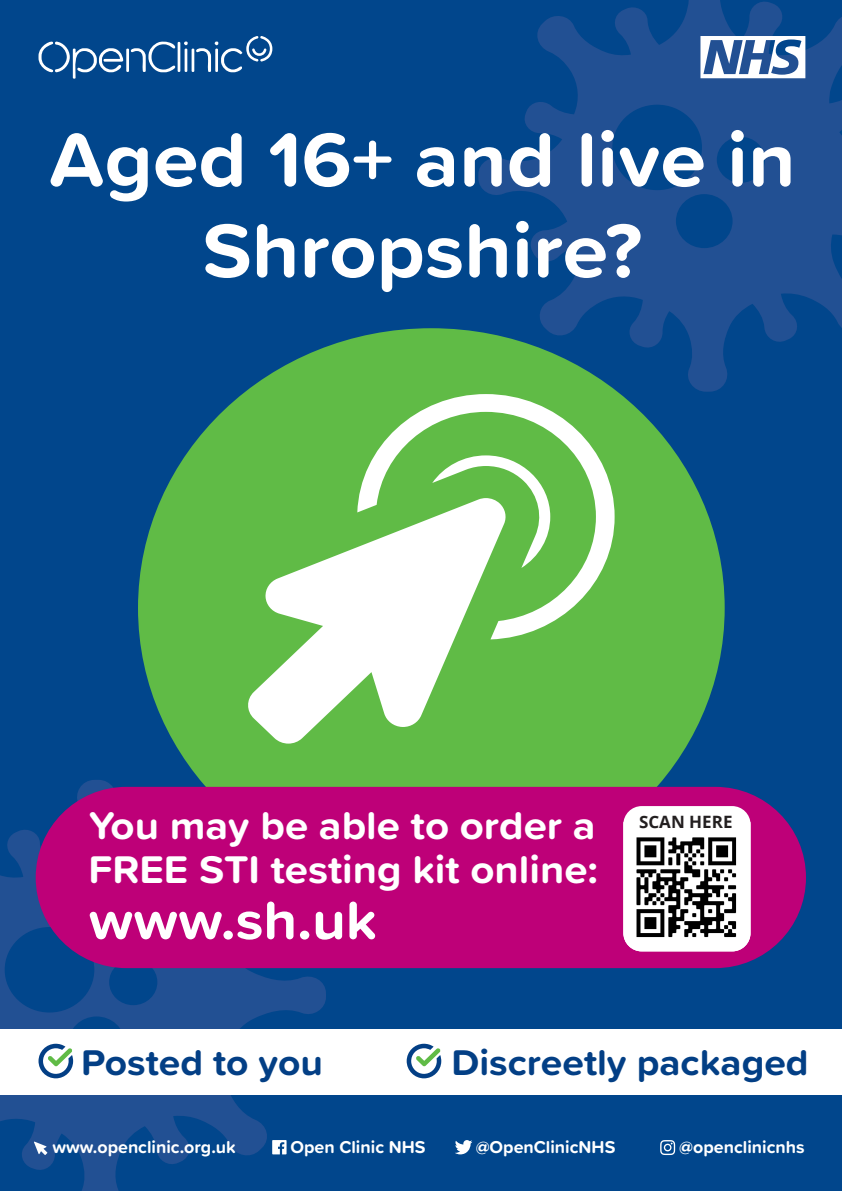
<style>
.page{position:relative;width:842px;height:1191px;background:#01468c}
.page>*{position:absolute;margin:0;border:0;box-sizing:border-box;transform-origin:0 0}
.t1{font:700 78.6px/90.9px "Proxima Soft";color:#fff;text-align:center;scale:1.05 1}
.t2{font:700 55.5px "Proxima Soft";color:#fff;scale:1.05 1}
.t3{font:700 40px/44px "Proxima Soft";color:#fff;scale:1.05 1}
.t4{font:700 37.1px "Proxima Soft";color:#033f85;scale:1.05 1}
.t5{font:700 17.8px "Proxima Soft";color:#fff}
.t6{font:700 17px "Open Sans";color:#231f20}
</style>
<div class="page">
<svg style="left:0;top:780px;width:326px;height:411px"></svg>
<div style="left:0;top:1029px;width:842px;height:65px;background:#fff"></div>
<svg style="left:478px;top:0;width:364px;height:392px;fill:#225093"></svg>
<div style="left:138px;top:328px;width:587px;height:559px;background:#60bb46;border-radius:50%"></div>
<svg style="left:358px;top:394px;width:257px;height:244px"></svg>
<svg style="left:432px;top:455px;width:118px;height:113px"></svg>
<svg style="left:248px;top:498px;width:259px;height:245px;fill:#fff"></svg>
<div style="left:36px;top:787px;width:770px;height:181px;background:#be0078;border-radius:91px"></div>
<hr style="left:126px;top:49px;width:3px;height:23px;background:#fff">
<hr style="left:185px;top:49px;width:2px;height:23px;background:#fff">
<hr style="left:192px;top:49px;width:2px;height:23px;background:#fff">
<svg style="left:131px;top:41px;width:44px;height:31px"></svg>
<svg style="left:39px;top:41px;width:84px;height:38px"></svg>
<hr style="left:178px;top:42px;width:2px;height:30px;background:#fff">
<svg style="left:184px;top:42px;width:4px;height:3px"></svg>
<svg style="left:196px;top:36px;width:76px;height:36px"></svg>
<svg style="left:700px;top:36px;width:105px;height:42px;background:#95accb"></svg>
<svg style="left:38px;top:1043px;width:35px;height:35px"></svg>
<svg style="left:407px;top:1043px;width:34px;height:35px"></svg>
<svg style="left:660px;top:1140px;width:15px;height:15px"></svg>
<svg style="left:272px;top:1140px;width:15px;height:14px"></svg>
<svg style="left:455px;top:1140px;width:17px;height:14px"></svg>
<svg style="left:34px;top:1141px;width:13px;height:14px"></svg>
<div style="left:623px;top:806px;width:127px;height:145px;background:#fff;border-radius:18px"></div>
<img style="left:623px;top:822px;width:127px;height:129px">
<p class="t1" style="left:49px;top:112px;width:713px">Aged 16+ and live in<br>Shropshire?</p>
<p class="t3" style="left:89px;top:802px;width:487px">You may be able to order a<br>FREE STI testing kit online:</p>
<p class="t2" style="left:89px;top:878px;width:276px">www.sh.uk</p>
<p class="t6" style="left:639px;top:810px;width:95px">SCAN HERE</p>
<p class="t4" style="left:81px;top:1035px;width:232px">Posted to you</p>
<p class="t4" style="left:451px;top:1035px;width:342px">Discreetly packaged</p>
<p class="t5" style="left:52px;top:1133px;width:185px">www.openclinic.org.uk</p>
<p class="t5" style="left:291px;top:1133px;width:136px">Open Clinic NHS</p>
<p class="t5" style="left:476px;top:1133px;width:141px">@OpenClinicNHS</p>
<p class="t5" style="left:679px;top:1133px;width:127px">@openclinicnhs</p>
</div>
